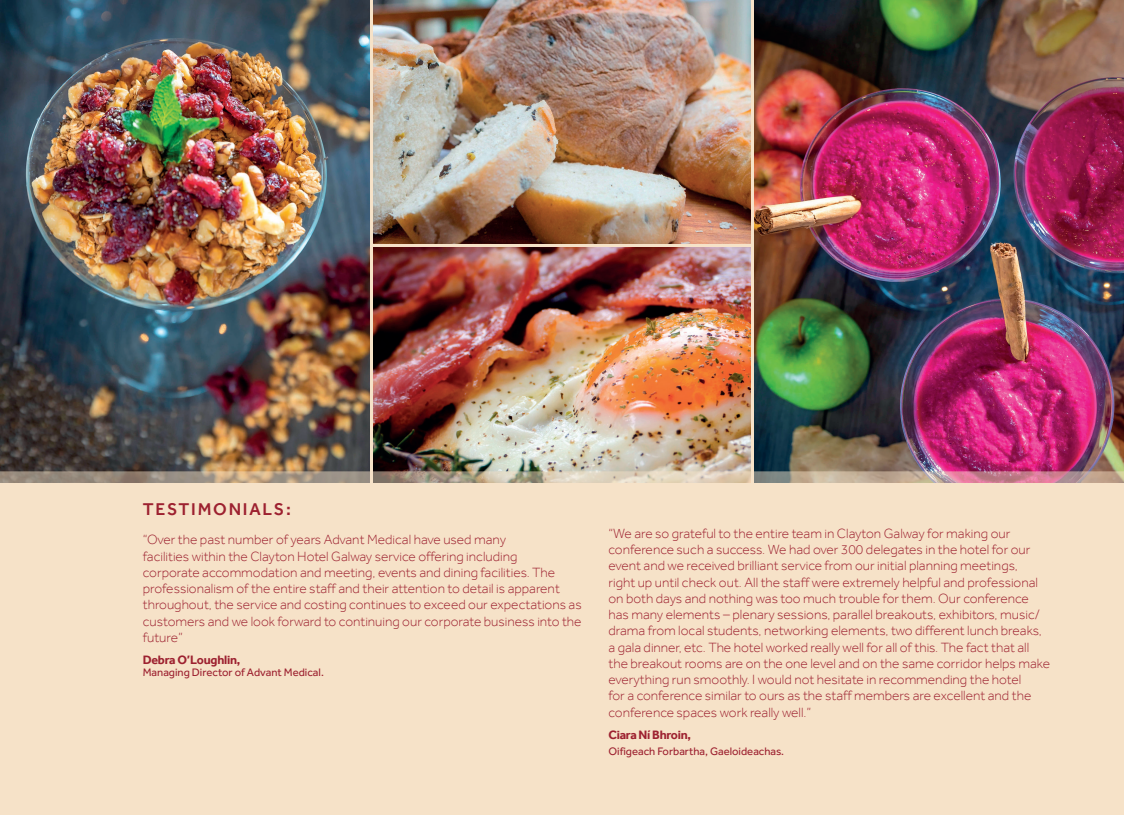
<style>
.page{position:relative;width:1124px;height:815px;background:#fff}
.page>*{position:absolute;margin:0;border:0;box-sizing:border-box;transform-origin:0 0}
.t1{font:500 17.5px "Effra";letter-spacing:.1em;color:#9d2130}
.t2{font:300 13.75px/16.2px "Effra";color:#9d2130}
.t3{font:700 12.5px "Effra";letter-spacing:-.02em;color:#9d2130}
.t4{font:11.25px "Effra";color:#9d2130}
</style>
<div class="page">
<img style="left:754px;top:0;width:369px;height:471px">
<img style="left:373px;top:0;width:377px;height:244px">
<img style="left:0;top:0;width:369px;height:471px">
<img style="left:373px;top:247px;width:377px;height:224px">
<img style="left:0;top:471px;width:1123px;height:13px">
<div style="left:0;top:484px;width:1123px;height:331px;background:#f6e2c8"></div>
<p class="t1" style="left:143px;top:499px;width:149px">TESTIMONIALS:</p>
<p class="t2" style="left:143px;top:532px;width:440px">“Over the past number of years Advant Medical have used many<br>facilities within the Clayton Hotel Galway service offering including<br>corporate accommodation and meeting, events and dining facilities. The professionalism of the entire staff and their attention to detail is apparent throughout, the service and costing continues to exceed our expectations as customers and we look forward to continuing our corporate business into the future”</p>
<p class="t3" style="left:143px;top:652px;width:99px">Debra O’Loughlin,</p>
<p class="t4" style="left:143px;top:666px;width:182px">Managing Director of Advant Medical.</p>
<p class="t2" style="left:608px;top:525px;width:443px">“We are so grateful to the entire team in Clayton Galway for making our conference such a success. We had over 300 delegates in the hotel for our event and we received brilliant service from our initial planning meetings,<br>right up until check out. All the staff were extremely helpful and professional on both days and nothing was too much trouble for them. Our conference has many elements – plenary sessions, parallel breakouts, exhibitors, music/ drama from local students, networking elements, two different lunch breaks, a gala dinner, etc. The hotel worked really well for all of this. The fact that all the breakout rooms are on the one level and on the same corridor helps make everything run smoothly. I would not hesitate in recommending the hotel<br>for a conference similar to ours as the staff members are excellent and the conference spaces work really well.”</p>
<p class="t3" style="left:608px;top:727px;width:84px">Ciara Ní Bhroin,</p>
<p class="t4" style="left:608px;top:744px;width:177px">Oifigeach Forbartha, Gaeloideachas.</p>
</div>
